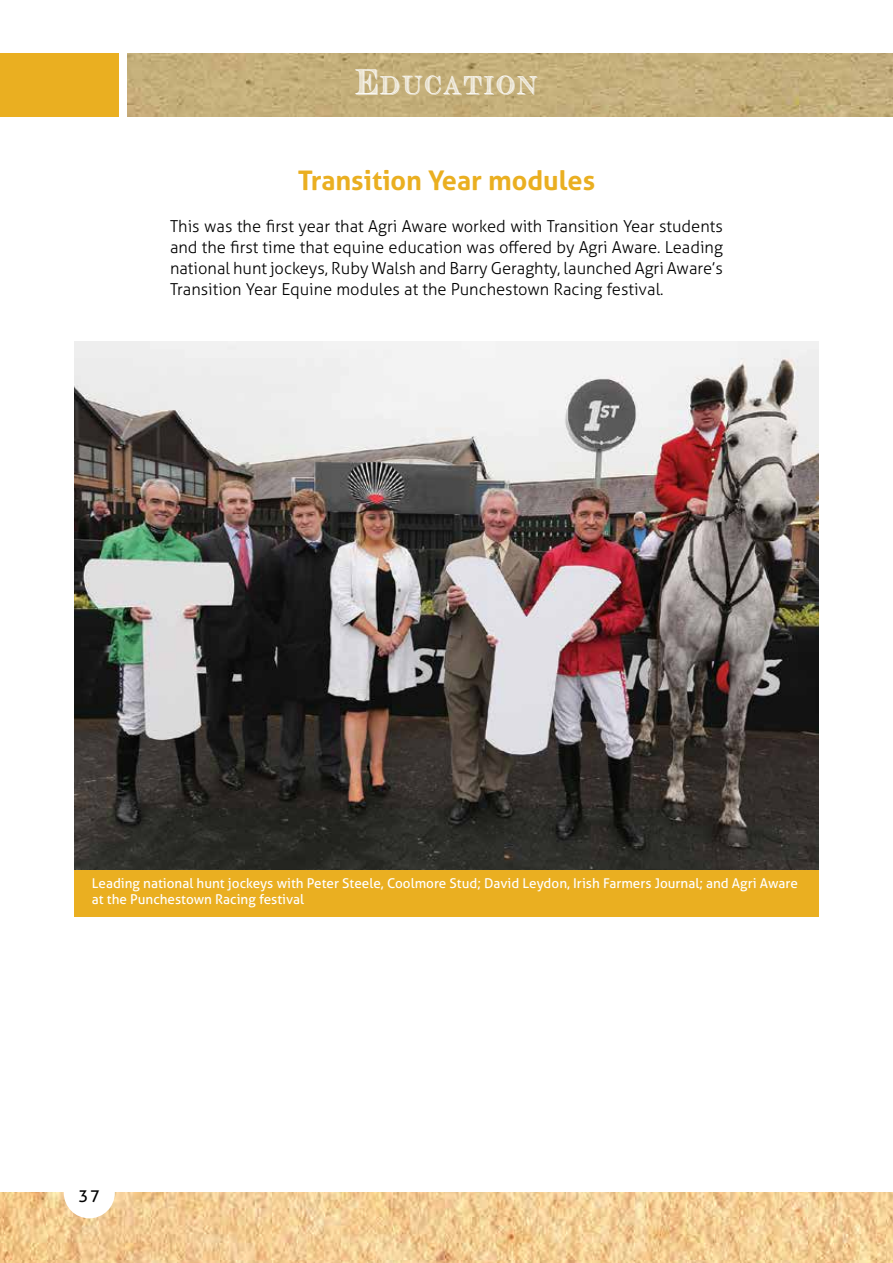
<style>
.page{position:relative;width:893px;height:1263px;background:#fff}
.page>*{position:absolute;margin:0;border:0;box-sizing:border-box;transform-origin:0 0}
.t1{font:700 27px "Aller";color:#eaaf21}
.t2{font:25.5px "Cash Currency";letter-spacing:.1em;color:#fff}
.t3{font:300 16.5px/21px "Aller";color:#000;text-align:justify}
.t4{font:16.5px "Aller";color:#000}
.t5{font:13.5px/16.5px "Aller";color:#fff}
</style>
<div class="page">
<img style="left:0;top:1193px;width:893px;height:70px">
<img style="left:128px;top:53px;width:765px;height:64px">
<div style="left:0;top:53px;width:119px;height:64px;background:#eaaf21"></div>
<img style="left:74px;top:342px;width:745px;height:528px">
<div style="left:74px;top:870px;width:745px;height:47px;background:#eaaf21"></div>
<div style="left:64px;top:1167px;width:51px;height:51px;background:#fff;border-radius:50%"></div>
<h2 class="t2" style="left:355px;top:69px;width:184px">Education</h2>
<h1 class="t1" style="left:298px;top:164px;width:299px">Transition Year modules</h1>
<p class="t3" style="left:170px;top:216px;width:554px">This was the first year that Agri Aware worked with Transition Year students and the first time that equine education was offered by Agri Aware. Leading national hunt jockeys, Ruby Walsh and Barry Geraghty, launched Agri Aware’s Transition Year Equine modules at the Punchestown Racing festival.</p>
<p class="t5" style="left:92px;top:874px;width:707px">Leading national hunt jockeys with Peter Steele, Coolmore Stud; David Leydon, Irish Farmers Journal; and Agri Aware at the Punchestown Racing festival</p>
<p class="t4" style="left:79px;top:1186px;width:23px">37</p>
</div>
